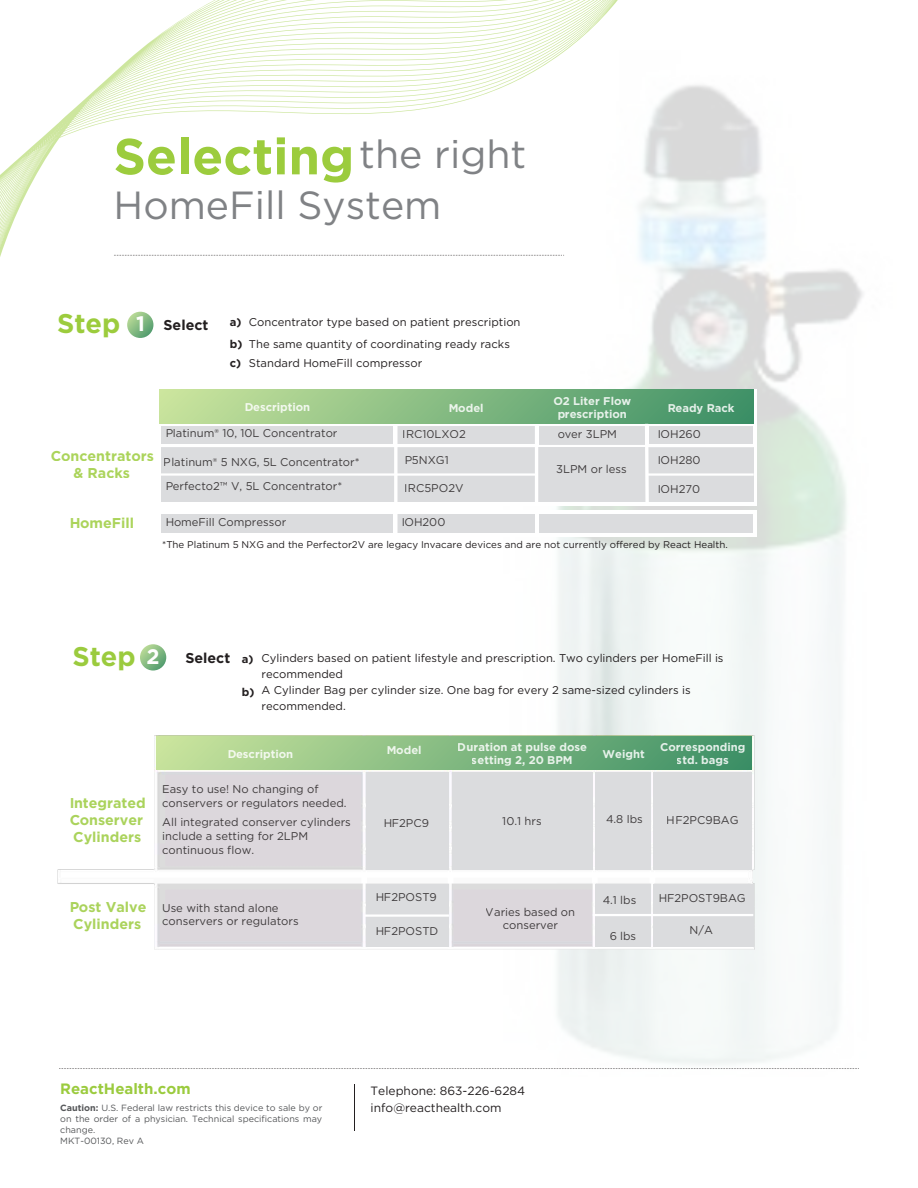
<style>
.page{position:relative;width:918px;height:1188px;background:#fff}
.page>*{position:absolute;margin:0;border:0;box-sizing:border-box;transform-origin:0 0}
.t1{font:700 50.7px "Gotham";color:#9ccc3d}
.t2{font:39.15px "Gotham";color:#808285}
.t3{font:700 27px "Gotham";color:#9bcb3e}
.t4{font:700 27px "Gotham";color:#9ccc3d}
.t5{font:700 21px "Gotham";color:#fff}
.t6{font:700 15px "Gotham";color:#9bcb3e}
.t7{font:700 14.25px/17.1px "Gotham";color:#9bcb3e}
.t8{font:700 14.25px/17.1px "Gotham";color:#9ccc3d;text-align:center}
.t9{font:700 14.25px "Gotham";color:#231f20}
.t10{font:12px "Gotham";color:#231f20}
.t11{font:11.25px/15.8px "Gotham";color:#231f20}
.t12{font:700 11.25px/13.5px "Gotham";color:#fff;text-align:center}
.t13{font:700 11.25px/18.8px "Gotham";color:#231f20}
.t14{font:9.75px "Gotham";color:#231f20}
.t15{font:9px/11.2px "Gotham";color:#555759;text-align:justify}
.s1{font-weight:700}
</style>
<div class="page">
<img style="left:557px;top:85px;width:306px;height:979px">
<svg style="left:0;top:0;width:699px;height:390px"></svg>
<svg style="left:114px;top:255px;width:450px;height:1px"></svg>
<hr style="left:354px;top:1084px;width:1px;height:46px;background:#231f20">
<svg style="left:59px;top:1068px;width:800px;height:1px"></svg>
<svg style="left:140px;top:644px;width:26px;height:27px"></svg>
<img style="left:57px;top:728px;width:705px;height:229px">
<div style="left:157px;top:736px;width:595px;height:33px;background:linear-gradient(to right,#c9e49d,#3c8f66)"></div>
<div style="left:366px;top:884px;width:83px;height:63px;background:#dbdcde"></div>
<div style="left:595px;top:884px;width:56px;height:62px;background:#dbdcde"></div>
<div style="left:653px;top:772px;width:99px;height:97px;background:#dbdcde"></div>
<div style="left:653px;top:884px;width:100px;height:63px;background:#dbdcde"></div>
<div style="left:366px;top:772px;width:83px;height:97px;background:#dbdcde"></div>
<div style="left:452px;top:772px;width:141px;height:97px;background:#dbdcde"></div>
<div style="left:595px;top:772px;width:56px;height:97px;background:#dbdcde"></div>
<hr style="left:365px;top:914px;width:84px;height:3px;background:#fff">
<hr style="left:593px;top:914px;width:160px;height:2px;background:#fff">
<svg style="left:127px;top:312px;width:26px;height:26px"></svg>
<svg style="left:161px;top:506px;width:594px;height:27px;fill:#dbdcde"></svg>
<hr style="left:753px;top:426px;width:3px;height:18px;background:#fff">
<hr style="left:646px;top:444px;width:110px;height:3px;background:#fff">
<hr style="left:753px;top:447px;width:3px;height:19px;background:#fff">
<hr style="left:647px;top:466px;width:109px;height:3px;background:#fff">
<hr style="left:753px;top:469px;width:3px;height:33px;background:#fff">
<hr style="left:647px;top:502px;width:109px;height:3px;background:#fff">
<hr style="left:158px;top:510px;width:237px;height:3px;background:#fff">
<hr style="left:395px;top:510px;width:142px;height:3px;background:#fff">
<hr style="left:537px;top:510px;width:110px;height:3px;background:#fff">
<hr style="left:535px;top:513px;width:3px;height:20px;background:#fff">
<hr style="left:647px;top:510px;width:109px;height:3px;background:#fff">
<hr style="left:753px;top:513px;width:3px;height:20px;background:#fff">
<hr style="left:537px;top:533px;width:110px;height:3px;background:#fff">
<hr style="left:647px;top:533px;width:109px;height:3px;background:#fff">
<hr style="left:647px;top:423px;width:109px;height:3px;background:#fff">
<hr style="left:753px;top:390px;width:3px;height:33px;background:#fff">
<svg style="left:159px;top:390px;width:596px;height:116px;background:#c4d5c6"></svg>
<hr style="left:535px;top:426px;width:3px;height:78px;background:#fff">
<svg style="left:394px;top:426px;width:4px;height:107px"></svg>
<h6 class="t1" style="left:114px;top:126px;width:242px">Selecting</h6>
<p class="t2" style="left:359px;top:130px;width:169px">the right</p>
<h6 class="t2" style="left:114px;top:182px;width:329px">HomeFill System</h6>
<h6 class="t4" style="left:57px;top:307px;width:65px">Step</h6>
<h6 class="t5" style="left:136px;top:311px;width:10px">1</h6>
<p class="t13" style="left:230px;top:313px;width:13px">a)</p>
<h5 class="t13" style="left:230px;top:334px;width:14px">b) c)</h5>
<p class="t9" style="left:164px;top:316px;width:46px">Select</p>
<h5 class="t11" style="left:249px;top:315px;width:273px">Concentrator type based on patient prescription</h5>
<p class="t11" style="left:249px;top:336px;width:263px">The same quantity of coordinating ready racks</p>
<p class="t11" style="left:249px;top:355px;width:175px">Standard HomeFill compressor</p>
<p class="t12" style="left:244px;top:400px;width:68px">Description</p>
<p class="t12" style="left:449px;top:401px;width:37px">Model</p>
<p class="t12" style="left:667px;top:401px;width:69px">Ready Rack</p>
<p class="t12" style="left:553px;top:394px;width:79px">O2 Liter Flow prescription</p>
<p class="t8" style="left:51px;top:447px;width:105px">Concentrators &amp; Racks</p>
<p class="t11" style="left:165px;top:425px;width:174px">Platinum® 10, 10L Concentrator</p>
<p class="t11" style="left:164px;top:450px;width:197px;line-height:24px">Platinum® 5 NXG, 5L Concentrator*<br>Perfecto2™ V, 5L Concentrator*</p>
<p class="t11" style="left:403px;top:426px;width:65px">IRC10LXO2</p>
<p class="t11" style="left:557px;top:426px;width:61px">over 3LPM</p>
<p class="t11" style="left:404px;top:452px;width:46px">P5NXG1</p>
<p class="t11" style="left:556px;top:461px;width:72px">3LPM or less</p>
<p class="t11" style="left:657px;top:426px;width:45px">IOH260</p>
<p class="t11" style="left:657px;top:452px;width:45px">IOH280</p>
<p class="t11" style="left:405px;top:480px;width:60px">IRC5PO2V</p>
<p class="t11" style="left:657px;top:481px;width:44px">IOH270</p>
<p class="t8" style="left:69px;top:515px;width:66px">HomeFill</p>
<p class="t11" style="left:165px;top:515px;width:122px">HomeFill Compressor</p>
<p class="t11" style="left:401px;top:515px;width:46px">IOH200</p>
<h5 class="t14" style="left:162px;top:538px;width:567px">*The Platinum 5 NXG and the Perfector2V are legacy Invacare devices and are not currently offered by React Health.</h5>
<p class="t3" style="left:72px;top:640px;width:65px">Step</p>
<h1 class="t5" style="left:146px;top:644px;width:15px">2</h1>
<h2 class="t9" style="left:185px;top:650px;width:46px">Select</h2>
<h2 class="t13" style="left:242px;top:649px;width:13px">a)</h2>
<p class="t13" style="left:242px;top:682px;width:14px">b)</p>
<h3 class="t11" style="left:262px;top:650px;width:463px">Cylinders based on patient lifestyle and prescription. Two cylinders per HomeFill is recommended</h3>
<p class="t11" style="left:262px;top:682px;width:431px">A Cylinder Bag per cylinder size. One bag for every 2 same-sized cylinders is recommended.</p>
<p class="t7" style="left:69px;top:794px;width:78px">Integrated<br>Conserver<br>Cylinders</p>
<p class="t7" style="left:69px;top:898px;width:78px">Post Valve<br>Cylinders</p>
<p class="t12" style="left:227px;top:747px;width:68px">Description</p>
<p class="t12" style="left:387px;top:743px;width:37px">Model</p>
<p class="t12" style="left:458px;top:740px;width:131px">Duration at pulse dose setting 2, 20 BPM</p>
<p class="t12" style="left:603px;top:747px;width:44px">Weight</p>
<p class="t12" style="left:660px;top:740px;width:87px">Corresponding std. bags</p>
<p class="t11" style="left:162px;top:782px;width:186px;line-height:13.5px">Easy to use! No changing of conservers or regulators needed.</p>
<p class="t11" style="left:162px;top:814px;width:190px;line-height:14.7px">All integrated conserver cylinders include a setting for 2LPM</p>
<p class="t11" style="left:162px;top:842px;width:93px">continuous flow.</p>
<p class="t11" style="left:162px;top:901px;width:138px;line-height:13.5px">Use with stand alone conservers or regulators</p>
<p class="t11" style="left:383px;top:815px;width:47px">HF2PC9</p>
<p class="t11" style="left:502px;top:813px;width:41px">10.1 hrs</p>
<p class="t11" style="left:606px;top:811px;width:38px">4.8 lbs</p>
<p class="t11" style="left:667px;top:813px;width:73px">HF2PC9BAG</p>
<p class="t11" style="left:375px;top:889px;width:63px">HF2POST9</p>
<p class="t11" style="left:375px;top:923px;width:64px">HF2POSTD</p>
<p class="t11" style="left:486px;top:905px;width:91px;line-height:13.2px;text-align:center">Varies based on conserver</p>
<p class="t11" style="left:603px;top:892px;width:35px">4.1 lbs</p>
<p class="t11" style="left:610px;top:928px;width:28px">6 lbs</p>
<p class="t11" style="left:659px;top:890px;width:89px">HF2POST9BAG</p>
<p class="t11" style="left:690px;top:922px;width:25px">N/A</p>
<h6 class="t6" style="left:60px;top:1079px;width:132px">ReactHealth.com</h6>
<h6 class="t15" style="left:60px;top:1102px;width:264px"><span class="s1">Caution:</span> U.S. Federal law restricts this device to sale by or on the order of a physician. Technical specifications may change.</h6>
<h6 class="t15" style="left:60px;top:1136px;width:85px">MKT-00130, Rev A</h6>
<p class="t10" style="left:371px;top:1084px;width:156px">Telephone: 863-226-6284</p>
<p class="t10" style="left:371px;top:1101px;width:132px">info@reacthealth.com</p>
</div>
